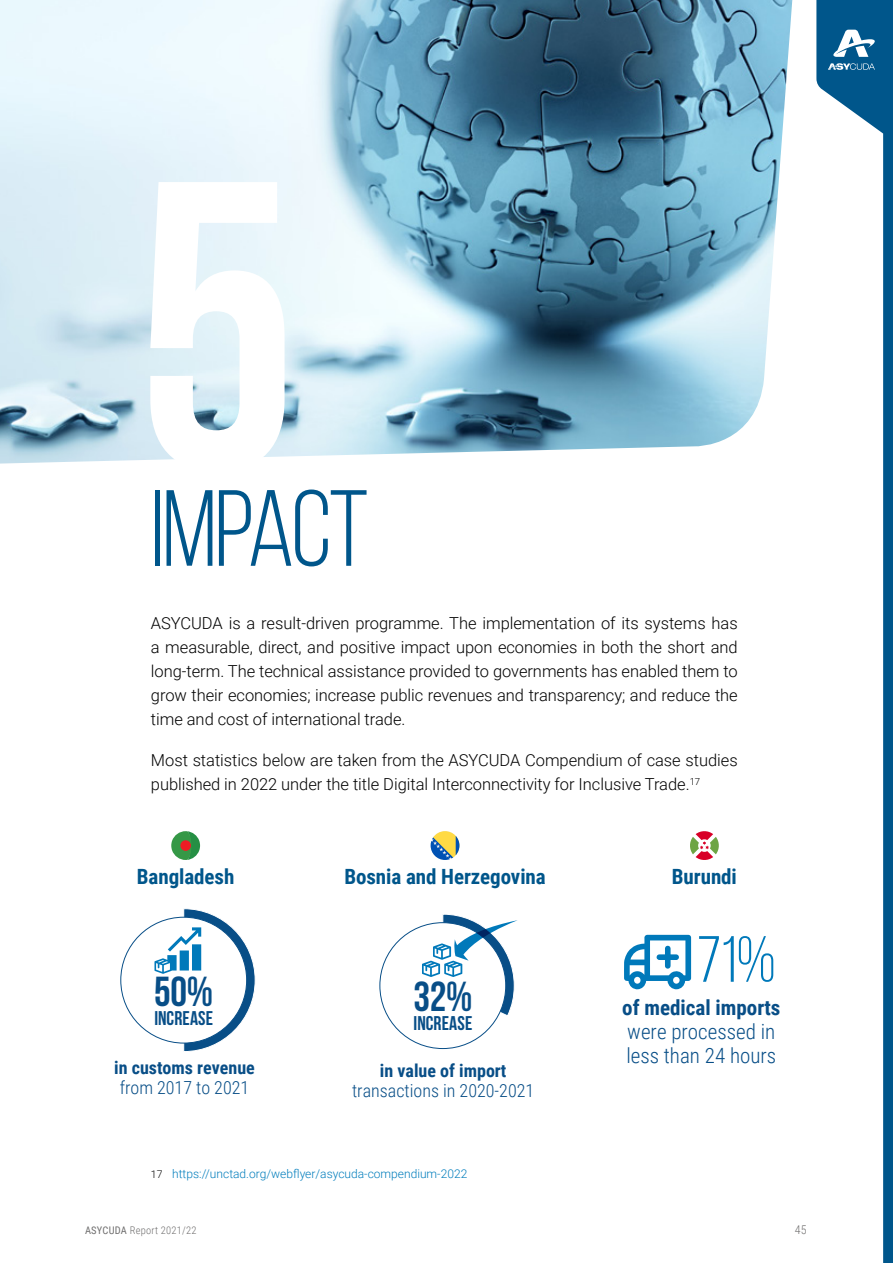
<style>
.page{position:relative;width:893px;height:1263px;background:#fff}
.page>*{position:absolute;margin:0;border:0;box-sizing:border-box;transform-origin:0 0}
.t1{font:700 408.9px "Bebas Neue";color:#fff}
.t2{font:108px "Bebas Neue";letter-spacing:-.025em;color:#00568b}
.t3{font:65.1px "Bebas Neue";color:#0079ba}
.t4{font:41.85px "Bebas Neue";color:#084e87}
.t5{font:700 21px "Roboto Condensed";letter-spacing:-.005em;color:#00568b}
.t6{font:300 21px/24px "Roboto Condensed";color:#084e87}
.t7{font:700 21px "Roboto Condensed";color:#084e87}
.t8{font:19.8px "Bebas Neue";letter-spacing:.005em;color:#084e87}
.t9{font:300 18px "Roboto Condensed";color:#084e87}
.t10{font:700 18px "Roboto Condensed";color:#084e87}
.t11{font:300 16.5px/24px "Roboto";letter-spacing:-.005em;color:#000;text-align:justify}
.t12{font:300 12px "Roboto";color:#007dbc}
.t13{font:300 12px "Roboto Condensed";color:#706f6f}
.t14{font:300 10.5px "Roboto Condensed";letter-spacing:.02em;color:#706f6f}
.s1{font-size:10.5px;color:#000}
.s2{font-weight:400}
</style>
<div class="page">
<img style="left:0;top:0;width:792px;height:464px">
<svg style="left:624px;top:935px;width:67px;height:54px"></svg>
<svg style="left:120px;top:908px;width:136px;height:144px"></svg>
<svg style="left:379px;top:914px;width:139px;height:136px"></svg>
<svg style="left:171px;top:831px;width:29px;height:29px"></svg>
<div style="left:180px;top:840px;width:11px;height:11px;background:#ec1c24;border-radius:50%"></div>
<svg style="left:431px;top:831px;width:28px;height:29px"></svg>
<svg style="left:690px;top:831px;width:29px;height:29px"></svg>
<svg style="left:816px;top:0;width:77px;height:1263px"></svg>
<svg style="left:828px;top:30px;width:47px;height:40px"></svg>
<h1 class="t1" style="left:136px;top:103px;width:163px">5</h1>
<h2 class="t2" style="left:151px;top:471px;width:219px">IMPACT</h2>
<p class="t11" style="left:151px;top:610px;width:588px">ASYCUDA is a result-driven programme. The implementation of its systems has a measurable, direct, and positive impact upon economies in both the short and long-term. The technical assistance provided to governments has enabled them to grow their economies; increase public revenues and transparency; and reduce the time and cost of international trade.</p>
<p class="t11" style="left:151px;top:747px;width:588px">Most statistics below are taken from the ASYCUDA Compendium of case studies published in 2022 under the title Digital Interconnectivity for Inclusive Trade.<sup>17</sup></p>
<p class="t5" style="left:137px;top:862px;width:99px">Bangladesh</p>
<p class="t5" style="left:344px;top:862px;width:203px">Bosnia and Herzegovina</p>
<p class="t5" style="left:672px;top:862px;width:67px">Burundi</p>
<h3 class="t4" style="left:154px;top:968px;width:61px">50%</h3>
<p class="t8" style="left:154px;top:1007px;width:60px">INCREASE</p>
<p class="t10" style="left:114px;top:1055px;width:142px">in customs revenue</p>
<p class="t9" style="left:120px;top:1075px;width:131px">from 2017 to 2021</p>
<h3 class="t4" style="left:414px;top:974px;width:60px">32%</h3>
<p class="t8" style="left:414px;top:1012px;width:60px">INCREASE</p>
<p class="t10" style="left:380px;top:1058px;width:128px">in value of import</p>
<p class="t9" style="left:352px;top:1078px;width:184px">transactions in 2020-2021</p>
<p class="t12" style="left:151px;top:1165px;width:318px"><span class="s1">17</span> https://unctad.org/webflyer/asycuda-compendium-2022</p>
<h3 class="t3" style="left:697px;top:924px;width:81px">71%</h3>
<p class="t7" style="left:622px;top:993px;width:160px">of medical imports</p>
<p class="t6" style="left:626px;top:1018px;width:151px">were processed in less than 24 hours</p>
<p class="t14" style="left:85px;top:1223px;width:113px"><span class="s2">ASYCUDA</span> Report 2021/22</p>
<p class="t13" style="left:795px;top:1221px;width:13px">45</p>
</div>
